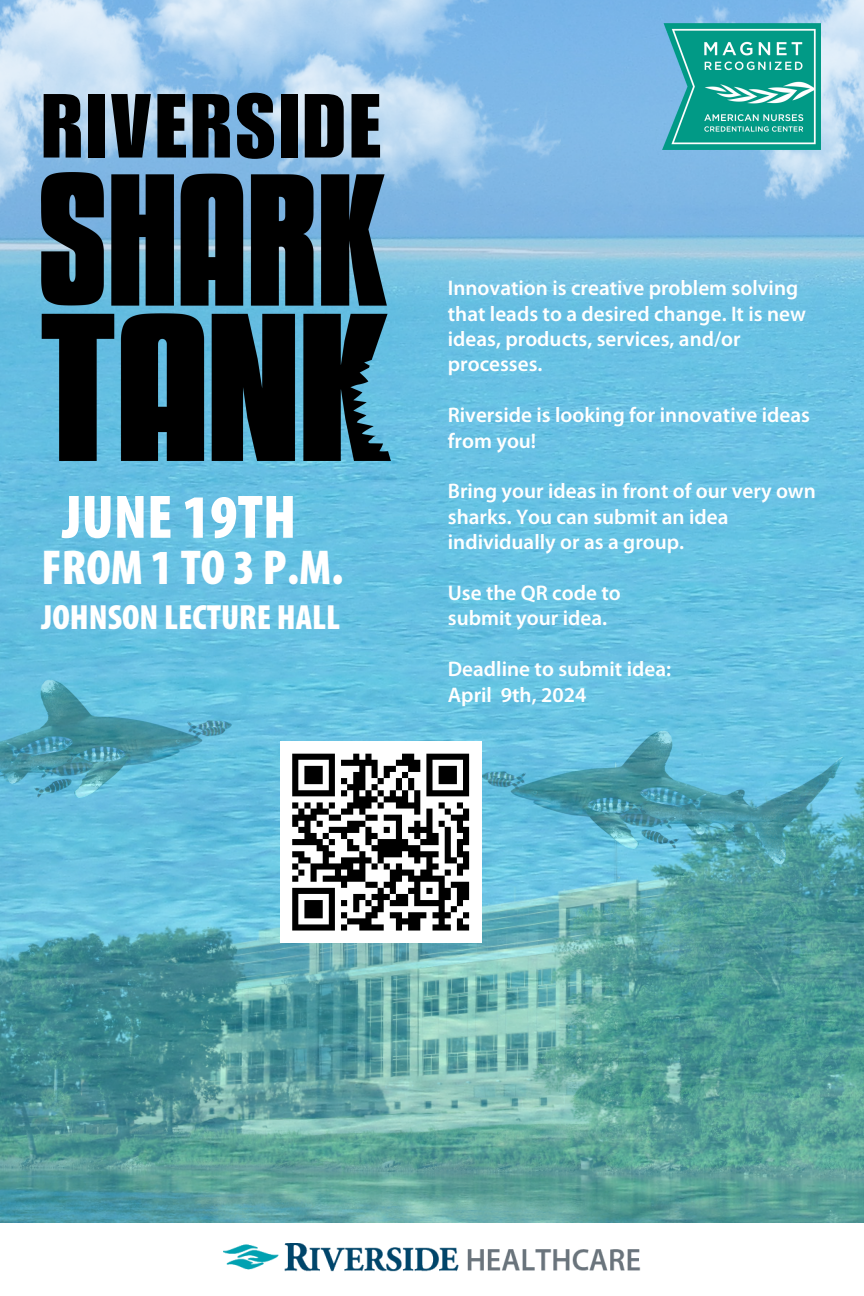
<style>
.page{position:relative;width:864px;height:1296px;background:#fff}
.page>*{position:absolute;margin:0;border:0;box-sizing:border-box;transform-origin:0 0}
.t1{font:88.9px "Impact LT Std";letter-spacing:.045em;color:#000}
.t2{font:900 condensed 62px "Myriad Pro";color:#fff}
.t3{font:900 condensed 49.3px "Myriad Pro";color:#fff}
.t4{font:900 condensed 35.15px "Myriad Pro";color:#fff}
.t5{font:600 21.2px/25.4px "Myriad Pro";color:#fff}
</style>
<div class="page">
<img style="left:0;top:0;width:864px;height:1223px">
<img style="left:0;top:0;width:560px;height:216px">
<img style="left:687px;top:0;width:177px;height:203px">
<img style="left:663px;top:23px;width:157px;height:126px">
<img style="left:223px;top:1243px;width:418px;height:29px">
<img style="left:42px;top:173px;width:349px;height:288px">
<div style="left:280px;top:741px;width:201px;height:202px;background:#fff"></div>
<svg style="left:292px;top:753px;width:178px;height:178px"></svg>
<p class="t1" style="left:42px;top:94px;width:341px">RIVERSIDE</p>
<p class="t2" style="left:62px;top:491px;width:235px">JUNE 19TH</p>
<h3 class="t3" style="left:42px;top:547px;width:303px">FROM 1 TO 3 P.M.</h3>
<h2 class="t4" style="left:42px;top:603px;width:300px">JOHNSON LECTURE HALL</h2>
<p class="t5" style="left:448px;top:277px;width:360px">Innovation is creative problem solving that leads to a desired change. It is new ideas, products, services, and/or processes.</p>
<p class="t5" style="left:448px;top:404px;width:364px">Riverside is looking for innovative ideas from you!</p>
<p class="t5" style="left:448px;top:480px;width:370px">Bring your ideas in front of our very own sharks. You can submit an idea individually or as a group.</p>
<p class="t5" style="left:448px;top:582px;width:174px">Use the QR code to</p>
<p class="t5" style="left:448px;top:607px;width:161px">submit your idea.</p>
<p class="t5" style="left:448px;top:658px;width:225px">Deadline to submit idea:</p>
<p class="t5" style="left:448px;top:684px;width:140px">April 9th, 2024</p>
</div>
